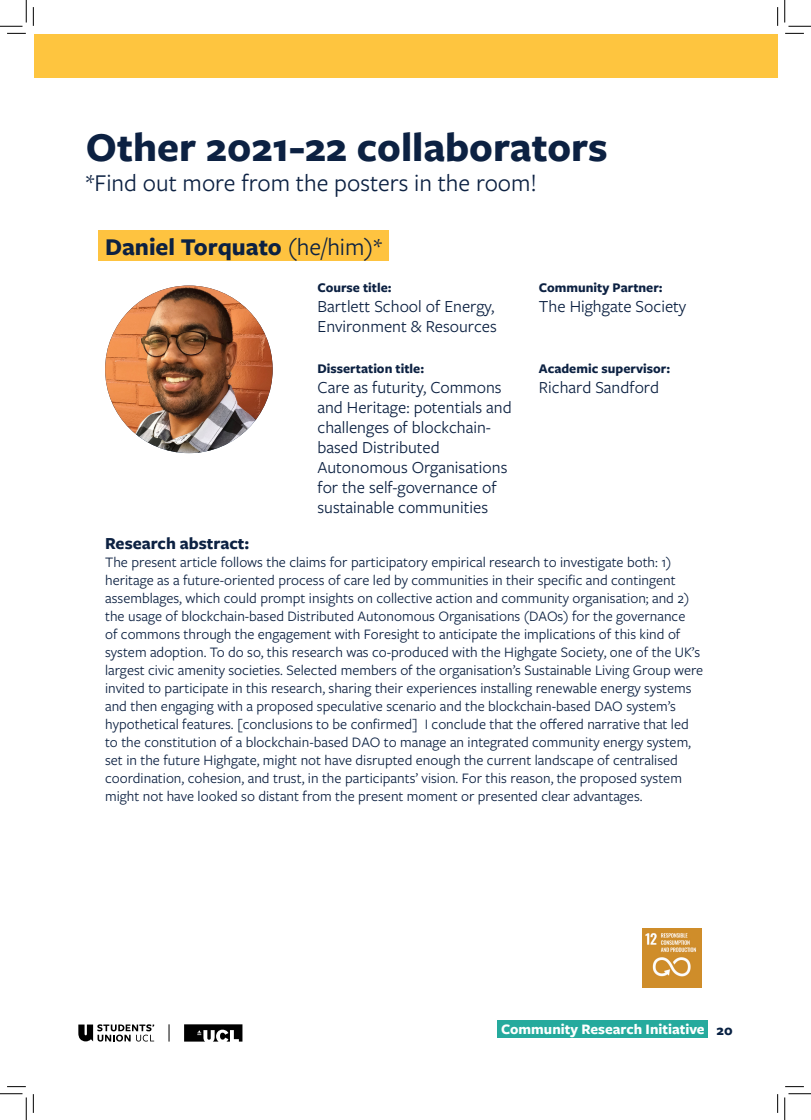
<style>
.page{position:relative;width:811px;height:1120px;background:#fff}
.page>*{position:absolute;margin:0;border:0;box-sizing:border-box;transform-origin:0 0}
.t1{font:700 42.5px "Freight Sans Pro";color:#0c2142}
.t2{font:25px "Freight Sans Pro";color:#0c2142}
.Paragraph_Style_3{font:700 25px "Freight Sans Pro";color:#0c2142}
.t3{font:17.5px/20px "Freight Sans Pro";color:#0c2142}
.t4{font:700 17.5px "Freight Sans Pro";color:#0c2142}
.t5{font:15px/18px "Freight Sans Pro";color:#0c2142}
.t6{font:700 15px "Freight Sans Pro";color:#fff}
.t7{font:700 13.75px "Freight Sans Pro";color:#0c2142}
.s1{font-weight:400}
.s2{color:#082143}
</style>
<div class="page">
<div style="left:34px;top:34px;width:743px;height:43px;background:#fec53f"></div>
<div style="left:98px;top:231px;width:291px;height:30px;background:#fec340"></div>
<img style="left:105px;top:285px;width:168px;height:168px;border-radius:84px">
<img style="left:643px;top:928px;width:59px;height:59px">
<svg style="left:78px;top:1024px;width:76px;height:17px"></svg>
<svg style="left:184px;top:1024px;width:58px;height:17px"></svg>
<svg style="left:169px;top:1024px;width:1px;height:17px"></svg>
<div style="left:498px;top:1020px;width:210px;height:17px;background:#25aa9d"></div>
<svg style="left:7px;top:33px;width:19px;height:1px"></svg>
<svg style="left:785px;top:33px;width:19px;height:1px"></svg>
<svg style="left:33px;top:7px;width:1px;height:19px"></svg>
<svg style="left:33px;top:1094px;width:1px;height:18px"></svg>
<svg style="left:777px;top:7px;width:1px;height:19px"></svg>
<svg style="left:777px;top:1094px;width:1px;height:18px"></svg>
<svg style="left:0;top:0;width:27px;height:27px"></svg>
<svg style="left:0;top:1093px;width:27px;height:26px"></svg>
<svg style="left:784px;top:0;width:27px;height:27px"></svg>
<svg style="left:784px;top:1093px;width:27px;height:26px"></svg>
<p class="t1" style="left:86px;top:118px;width:523px">Other 2021-22 collaborators</p>
<p class="t2" style="left:86px;top:166px;width:453px">*Find out more from the posters in the room!</p>
<p class="Paragraph_Style_3" style="left:105px;top:229px;width:278px">Daniel Torquato <span class="s1">(he/him)*</span></p>
<p class="t7" style="left:317px;top:278px;width:76px">Course title:</p>
<p class="t3" style="left:317px;top:296px;width:181px">Bartlett School of Energy,<br>Environment &amp; Resources</p>
<p class="t7" style="left:317px;top:358px;width:108px">Dissertation title:</p>
<p class="t3" style="left:317px;top:376px;width:196px">Care as futurity, Commons and Heritage: potentials and challenges of blockchain&shy;based Distributed<br>Autonomous Organisations for the self-governance of sustainable communities</p>
<p class="t7" style="left:539px;top:278px;width:125px">Community Partner:</p>
<p class="t3" style="left:539px;top:296px;width:149px">The Highgate Society</p>
<p class="t7" style="left:539px;top:358px;width:133px">Academic supervisor:</p>
<p class="t3" style="left:539px;top:376px;width:122px">Richard Sandford</p>
<p class="t4" style="left:105px;top:531px;width:146px">Research abstract:</p>
<p class="t5" style="left:105px;top:552px;width:600px">The present article follows the claims for participatory empirical research to investigate both: 1) heritage as a future-oriented process of care led by communities in their specific and contingent assemblages, which could prompt insights on collective action and community organisation; and 2) the usage of blockchain-based Distributed Autonomous Organisations (DAOs) for the governance<br>of commons through the engagement with Foresight to anticipate the implications of this kind of system adoption. To do so, this research was co-produced with the Highgate Society, one of the UK’s largest civic amenity societies. Selected members of the organisation’s Sustainable Living Group were invited to participate in this research, sharing their experiences installing renewable energy systems and then engaging with a proposed speculative scenario and the blockchain-based DAO system’s hypothetical features. [conclusions to be confirmed] I conclude that the offered narrative that led to the constitution of a blockchain-based DAO to manage an integrated community energy system, set in the future Highgate, might not have disrupted enough the current landscape of centralised coordination, cohesion, and trust, in the participants’ vision. For this reason, the proposed system might not have looked so distant from the present moment or presented clear advantages.</p>
<p class="t6" style="left:501px;top:1018px;width:233px">Community Research Initiative <span class="s2">20</span></p>
</div>
